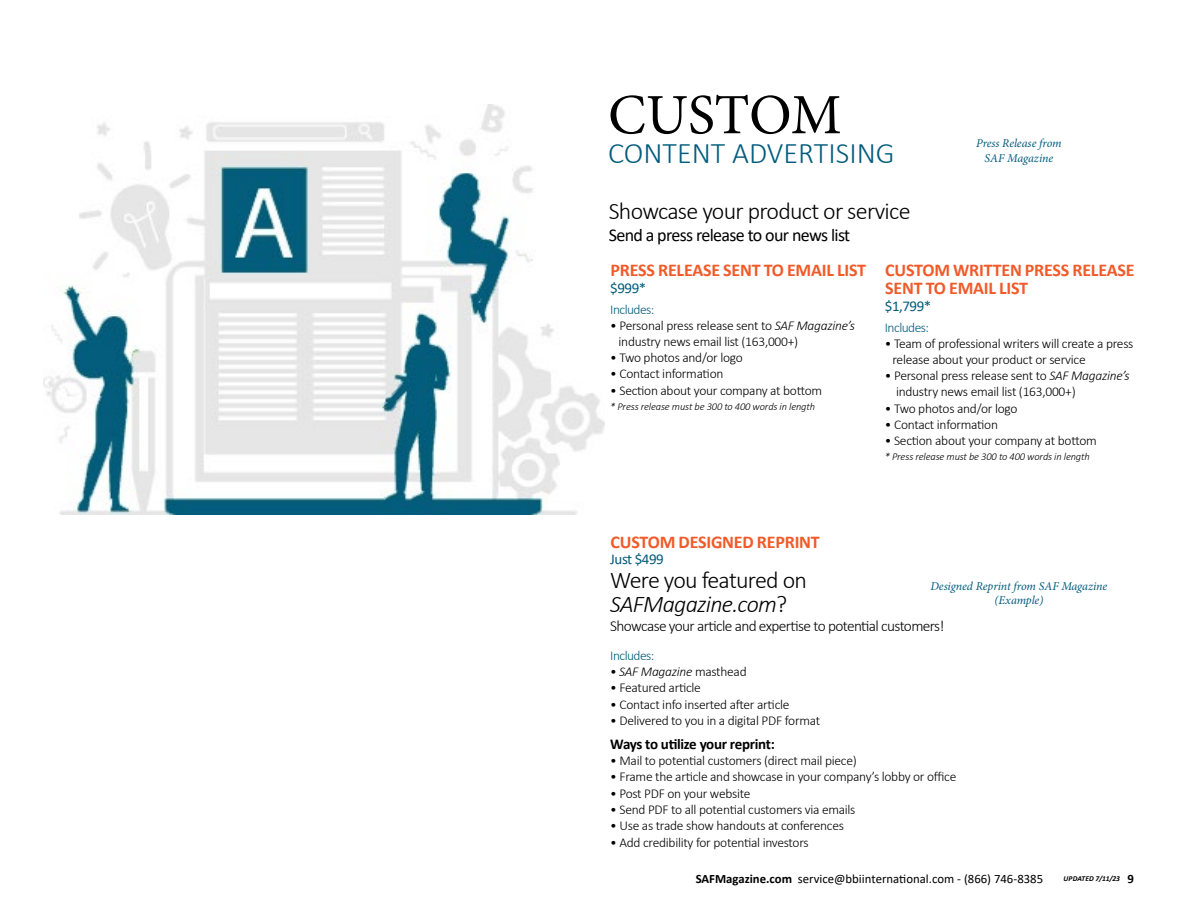
<style>
.page{position:relative;width:1188px;height:918px;background:#fff}
.page>*{position:absolute;margin:0;border:0;box-sizing:border-box;transform-origin:0 0}
.t1{font:57px "Minion Pro";letter-spacing:-.01em;color:#000}
.t2{font:300 30px "Calibri";color:#035c7d}
.t3{font:300 24px/24px "Calibri";letter-spacing:-.03em;color:#000}
.t4{font:700 18px/18px "Calibri";letter-spacing:-.01em;color:#f15a29}
.t5{font:18px "Calibri";letter-spacing:-.035em;color:#000}
.t6{font:300 15.3px "Calibri";letter-spacing:-.04em;color:#000}
.t7{font:700 15px "Calibri";letter-spacing:-.02em;color:#000}
.t8{font:15px "Calibri";letter-spacing:-.03em;color:#035c7d}
.t9{font:300 13.5px/16.2px "Calibri";letter-spacing:-.02em;color:#000}
.t10{font:300 13.5px "Calibri";letter-spacing:-.04em;color:#035c7d}
.t11{font:italic 300 13.5px "Calibri";letter-spacing:-.02em;color:#000}
.t12{font:12.75px "Calibri";color:#000}
.t13{font:italic 12px/14.4px "Minion Pro";letter-spacing:-.005em;color:#035c7d;text-align:center}
.t14{font:italic 300 10.5px "Calibri";letter-spacing:-.015em;color:#000}
.t15{font:italic 700 7.5px "Calibri";letter-spacing:.01em;color:#000}
.s1{font-style:italic}
.s2{font-style:normal}
.s3{font-weight:700}
.s4{font-style:normal;font-size:12.75px}
</style>
<div class="page">
<img style="left:44px;top:105px;width:560px;height:409px">
<h1 class="t1" style="left:608px;top:77px;width:235px">CUSTOM</h1>
<h2 class="t2" style="left:608px;top:135px;width:288px">CONTENT ADVERTISING</h2>
<h3 class="t3" style="left:609px;top:199px;width:303px">Showcase your product or service</h3>
<h3 class="t5" style="left:609px;top:223px;width:243px">Send a press release to our news list</h3>
<p class="t13" style="left:976px;top:136px;width:87px">Press Release from<br>SAF Magazine</p>
<h3 class="t4" style="left:611px;top:261px;width:257px">PRESS RELEASE SENT TO EMAIL LIST</h3>
<p class="t8" style="left:610px;top:277px;width:38px">$999*</p>
<p class="t10" style="left:610px;top:301px;width:46px">Includes:</p>
<p class="t9" style="left:619px;top:317px;width:238px;text-indent:-8px">• Personal press release sent to <span class="s1">SAF Magazine’s </span>industry news email list (163,000+)</p>
<p class="t9" style="left:610px;top:349px;width:134px">• Two photos and/or logo</p>
<p class="t9" style="left:610px;top:366px;width:115px">• Contact information</p>
<p class="t9" style="left:610px;top:382px;width:213px">• Section about your company at bottom</p>
<p class="t14" style="left:610px;top:400px;width:206px">* Press release must be 300 to 400 words in length</p>
<h3 class="t4" style="left:885px;top:261px;width:251px">CUSTOM WRITTEN PRESS RELEASE<br>SENT TO EMAIL LIST</h3>
<p class="t8" style="left:885px;top:295px;width:48px">$1,799*</p>
<p class="t10" style="left:885px;top:319px;width:46px">Includes:</p>
<p class="t9" style="left:892px;top:335px;width:243px;text-indent:-8px">• Team of professional writers will create a press release about your product or service</p>
<p class="t9" style="left:896px;top:367px;width:235px;text-indent:-11px">• Personal press release sent to <span class="s1">SAF Magazine’s </span>industry news email list (163,000+)</p>
<p class="t9" style="left:885px;top:400px;width:134px">• Two photos and/or logo</p>
<p class="t9" style="left:885px;top:416px;width:115px">• Contact information</p>
<p class="t9" style="left:885px;top:432px;width:213px">• Section about your company at bottom</p>
<p class="t14" style="left:885px;top:450px;width:206px">* Press release must be 300 to 400 words in length</p>
<h3 class="t4" style="left:611px;top:533px;width:211px">CUSTOM DESIGNED REPRINT</h3>
<p class="t8" style="left:610px;top:549px;width:55px">Just $499</p>
<h3 class="t3" style="left:610px;top:568px;width:198px">Were you featured on<br><span class="s1">SAFMagazine.com</span>?</h3>
<p class="t6" style="left:610px;top:617px;width:336px">Showcase your article and expertise to potential customers!</p>
<p class="t10" style="left:610px;top:647px;width:46px">Includes:</p>
<p class="t11" style="left:610px;top:663px;width:138px"><span class="s2">•</span> SAF Magazine <span class="s2">masthead</span></p>
<p class="t9" style="left:610px;top:680px;width:92px">• Featured article</p>
<p class="t9" style="left:610px;top:696px;width:181px">• Contact info inserted after article</p>
<p class="t9" style="left:610px;top:712px;width:211px">• Delivered to you in a digital PDF format</p>
<p class="t7" style="left:610px;top:733px;width:166px">Ways to utilize your reprint:</p>
<p class="t9" style="left:610px;top:753px;width:248px">• Mail to potential customers (direct mail piece)</p>
<p class="t9" style="left:610px;top:769px;width:348px">• Frame the article and showcase in your company’s lobby or office</p>
<p class="t9" style="left:610px;top:785px;width:142px">• Post PDF on your website</p>
<p class="t9" style="left:610px;top:801px;width:247px">• Send PDF to all potential customers via emails</p>
<p class="t9" style="left:610px;top:817px;width:235px">• Use as trade show handouts at conferences</p>
<p class="t9" style="left:610px;top:834px;width:200px">• Add credibility for potential investors</p>
<p class="t13" style="left:930px;top:579px;width:179px">Designed Reprint from SAF Magazine (Example)</p>
<p class="t12" style="left:696px;top:870px;width:349px"><span class="s3">SAFMagazine.com</span> service@bbiinternational.com - (866) 746-8385</p>
<p class="t15" style="left:1064px;top:873px;width:72px">UPDATED 7/11/23 <span class="s4">9</span></p>
</div>
